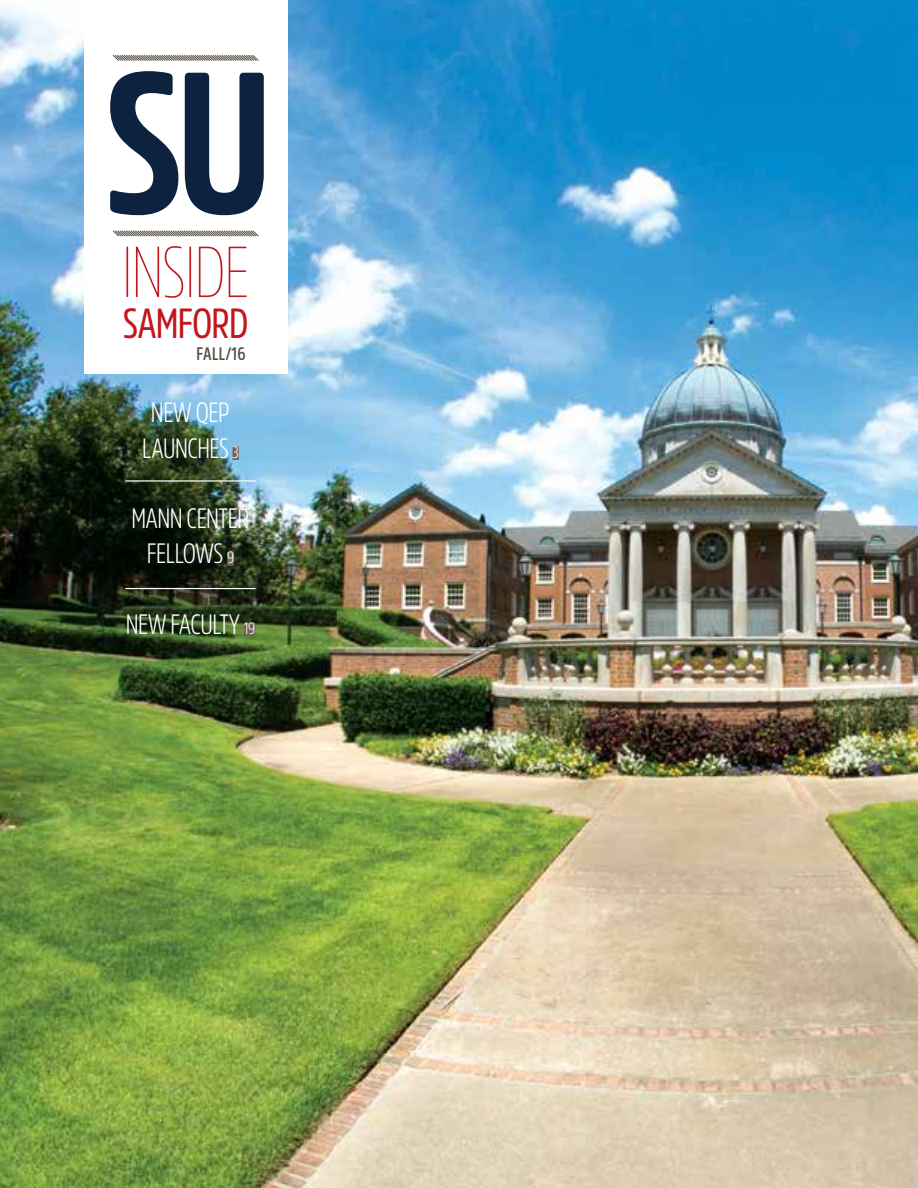
<style>
.page{position:relative;width:918px;height:1188px;background:#fff}
.page>*{position:absolute;margin:0;border:0;box-sizing:border-box;transform-origin:0 0}
.t1{font:700 199.5px "Amsi Pro Cond";color:#0c223f}
.t2{font:100 72px "Amsi Pro Cond";letter-spacing:-.02em;color:#c2151c}
.t3{font:42px "Amsi Pro Cond";letter-spacing:-.02em;color:#c2151c}
.t4{font:300 27.9px/35.2px "Amsi Pro Cond";letter-spacing:-.02em;color:#fff;text-align:center}
.t5{font:600 18px "Amsi Pro Cond";letter-spacing:.01em;color:#584d43}
.s1{font-size:16.5px}
</style>
<div class="page">
<img style="left:0;top:0;width:918px;height:1188px">
<div style="left:84px;top:0;width:203px;height:374px;background:#fff"></div>
<svg style="left:113px;top:230px;width:146px;height:7px"></svg>
<svg style="left:113px;top:55px;width:146px;height:6px"></svg>
<div style="left:233px;top:446px;width:6px;height:14px;background:#6f635a"></div>
<div style="left:227px;top:552px;width:7px;height:14px;background:#6f635a"></div>
<div style="left:244px;top:623px;width:11px;height:13px;background:#6f635a"></div>
<hr style="left:125px;top:588px;width:131px;height:1px;background:#fff">
<hr style="left:125px;top:480px;width:131px;height:2px;background:#fff">
<h1 class="t1" style="left:104px;top:6px;width:170px">SU</h1>
<h2 class="t2" style="left:122px;top:222px;width:129px">INSIDE</h2>
<h3 class="t3" style="left:123px;top:294px;width:127px">SAMFORD</h3>
<p class="t5" style="left:197px;top:341px;width:51px">FALL/16</p>
<p class="t4" style="left:142px;top:394px;width:98px">NEW QEP<br>LAUNCHES <span class="s1">3</span></p>
<p class="t4" style="left:132px;top:500px;width:119px">MANN CENTER<br>FELLOWS <span class="s1">9</span></p>
<p class="t4" style="left:126px;top:606px;width:131px">NEW FACULTY <span class="s1">19</span></p>
</div>
